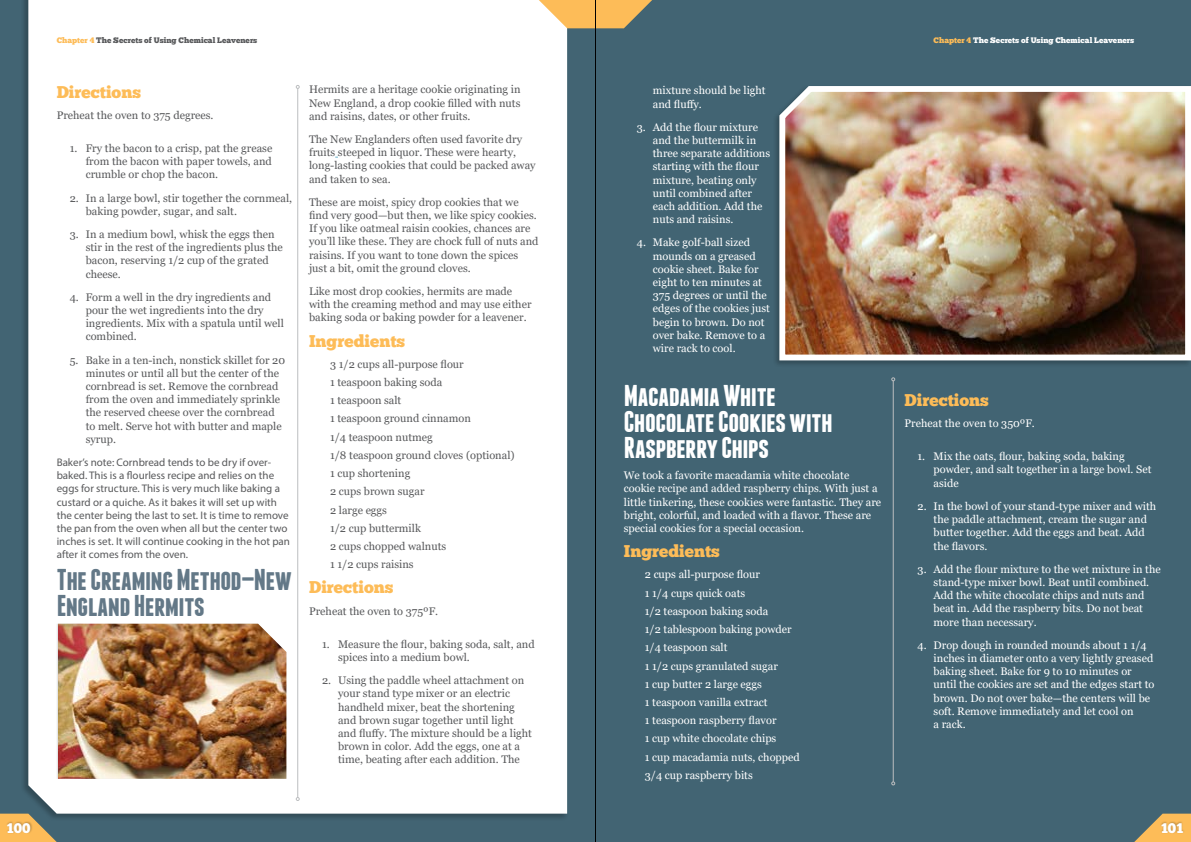
<style>
.page{position:relative;width:1191px;height:842px;background:#fff}
.page>*{position:absolute;margin:0;border:0;box-sizing:border-box;transform-origin:0 0}
.t1{font:700 30px/26px "Franchise";letter-spacing:-.015em;color:#fff}
.t2{font:700 30px/26px "Franchise";letter-spacing:-.02em;color:#637887}
.t3{font:17px "Chunk Five";color:#fdbc58}
.t4{font:14px "Chunk Five";color:#fff}
.t5{font:11px/13.2px "Georgia";color:#58595b}
.t6{font:11px/13.2px "Georgia";color:#fff}
.t7{font:11px/13.2px "Myriad Pro";color:#58595b}
.t8{font:8px "Chunk Five";color:#fff}
.t9{font:8px "Chunk Five";color:#58595b}
.s1{color:#fdbc58}
</style>
<div class="page">
<div style="left:595px;top:0;width:596px;height:842px;background:#426473"></div>
<div style="left:772px;top:85px;width:419px;height:283px;background:#3e5f6d"></div>
<img style="left:777px;top:86px;width:414px;height:277px">
<hr style="left:893px;top:381px;width:1px;height:401px;background:#bcbec0">
<svg style="left:891px;top:377px;width:4px;height:4px"></svg>
<svg style="left:891px;top:781px;width:4px;height:4px"></svg>
<svg style="left:1134px;top:814px;width:57px;height:28px"></svg>
<div style="left:1159px;top:822px;width:25px;height:13px;background:#000;opacity:.25"></div>
<div style="left:0;top:0;width:595px;height:842px;background:#426473"></div>
<div style="left:21px;top:0;width:547px;height:821px;background:#395663"></div>
<div style="left:28px;top:0;width:539px;height:814px;background:#fff"></div>
<svg style="left:0;top:814px;width:57px;height:28px"></svg>
<svg style="left:539px;top:0;width:113px;height:28px;background:#e6b96f"></svg>
<div style="left:5px;top:822px;width:27px;height:13px;background:#000;opacity:.25"></div>
<hr style="left:297px;top:88px;width:1px;height:709px;background:#bcbec0">
<svg style="left:296px;top:85px;width:4px;height:4px"></svg>
<svg style="left:296px;top:797px;width:4px;height:4px"></svg>
<img style="left:58px;top:624px;width:228px;height:155px">
<hr style="left:595px;top:0;width:1px;height:842px;background:#000">
<p class="t4" style="left:7px;top:822px;width:25px">100</p>
<p class="t9" style="left:57px;top:36px;width:202px"><span class="s1">Chapter 4</span> The Secrets of Using Chemical Leaveners</p>
<h2 class="t3" style="left:57px;top:84px;width:86px">Directions</h2>
<p class="t5" style="left:57px;top:109px;width:158px">Preheat the oven to 375 degrees.</p>
<p class="t5" style="left:86px;top:142px;width:188px;text-align:justify;text-indent:-16px">1. Fry the bacon to a crisp, pat the grease from the bacon with paper towels, and crumble or chop the bacon.</p>
<p class="t5" style="left:86px;top:191px;width:208px;text-indent:-16px">2. In a large bowl, stir together the cornmeal, baking powder, sugar, and salt.</p>
<p class="t5" style="left:86px;top:228px;width:199px;text-indent:-16px">3. In a medium bowl, whisk the eggs then stir in the rest of the ingredients plus the bacon, reserving 1/2 cup of the grated cheese.</p>
<p class="t5" style="left:86px;top:291px;width:200px;text-indent:-16px">4. Form a well in the dry ingredients and pour the wet ingredients into the dry ingredients. Mix with a spatula until well combined.</p>
<p class="t5" style="left:86px;top:353px;width:201px;text-indent:-16px">5. Bake in a ten-inch, nonstick skillet for 20 minutes or until all but the center of the cornbread is set. Remove the cornbread from the oven and immediately sprinkle the reserved cheese over the cornbread to melt. Serve hot with butter and maple syrup.</p>
<p class="t7" style="left:57px;top:456px;width:235px">Baker’s note: Cornbread tends to be dry if over&shy;baked. This is a flourless recipe and relies on the eggs for structure. This is very much like baking a custard or a quiche. As it bakes it will set up with the center being the last to set. It is time to remove the pan from the oven when all but the center two inches is set. It will continue cooking in the hot pan after it comes from the oven.</p>
<h1 class="t2" style="left:57px;top:566px;width:236px">The Creaming Method—New<br>England Hermits</h1>
<p class="t5" style="left:309px;top:83px;width:213px;text-align:justify">Hermits are a heritage cookie originating in New England, a drop cookie filled with nuts and raisins, dates, or other fruits.</p>
<p class="t5" style="left:309px;top:133px;width:228px">The New Englanders often used favorite dry fruits steeped in liquor. These were hearty, long-lasting cookies that could be packed away and taken to sea.</p>
<p class="t5" style="left:309px;top:196px;width:231px">These are moist, spicy drop cookies that we find very good—but then, we like spicy cookies.<br>If you like oatmeal raisin cookies, chances are you’ll like these. They are chock full of nuts and raisins. If you want to tone down the spices just a bit, omit the ground cloves.</p>
<p class="t5" style="left:309px;top:285px;width:224px">Like most drop cookies, hermits are made with the creaming method and may use either baking soda or baking powder for a leavener.</p>
<h2 class="t3" style="left:309px;top:333px;width:98px">Ingredients</h2>
<p class="t5" style="left:330px;top:355px;width:186px;line-height:18.2px">3 1/2 cups all-purpose flour<br>1 teaspoon baking soda<br>1 teaspoon salt<br>1 teaspoon ground cinnamon<br>1/4 teaspoon nutmeg<br>1/8 teaspoon ground cloves (optional)<br>1 cup shortening<br>2 cups brown sugar<br>2 large eggs<br>1/2 cup buttermilk<br>2 cups chopped walnuts<br>1 1/2 cups raisins</p>
<h2 class="t3" style="left:309px;top:580px;width:86px">Directions</h2>
<p class="t5" style="left:309px;top:604px;width:131px">Preheat the oven to 375ºF.</p>
<p class="t5" style="left:338px;top:637px;width:198px;text-indent:-16px">1. Measure the flour, baking soda, salt, and spices into a medium bowl.</p>
<p class="t5" style="left:338px;top:674px;width:195px;text-indent:-16px">2. Using the paddle wheel attachment on your stand type mixer or an electric handheld mixer, beat the shortening and brown sugar together until light and fluffy. The mixture should be a light brown in color. Add the eggs, one at a time, beating after each addition. The</p>
<p class="t6" style="left:653px;top:84px;width:114px">mixture should be light and fluffy.</p>
<p class="t6" style="left:653px;top:121px;width:119px;text-indent:-16px">3. Add the flour mixture and the buttermilk in three separate additions starting with the flour mixture, beating only until combined after each addition. Add the nuts and raisins.</p>
<p class="t6" style="left:653px;top:236px;width:119px;text-indent:-16px">4. Make golf-ball sized mounds on a greased cookie sheet. Bake for eight to ten minutes at<br>375 degrees or until the edges of the cookies just begin to brown. Do not over bake. Remove to a wire rack to cool.</p>
<h1 class="t1" style="left:624px;top:383px;width:210px">Macadamia White<br>Chocolate Cookies with<br>Raspberry Chips</h1>
<p class="t6" style="left:624px;top:469px;width:259px">We took a favorite macadamia white chocolate cookie recipe and added raspberry chips. With just a little tinkering, these cookies were fantastic. They are bright, colorful, and loaded with a flavor. These are special cookies for a special occasion.</p>
<h2 class="t3" style="left:624px;top:544px;width:98px">Ingredients</h2>
<p class="t6" style="left:645px;top:566px;width:156px;line-height:18.2px">2 cups all-purpose flour<br>1 1/4 cups quick oats<br>1/2 teaspoon baking soda<br>1/2 tablespoon baking powder<br>1/4 teaspoon salt<br>1 1/2 cups granulated sugar<br>1 cup butter 2 large eggs<br>1 teaspoon vanilla extract<br>1 teaspoon raspberry flavor<br>1 cup white chocolate chips<br>1 cup macadamia nuts, chopped<br>3/4 cup raspberry bits</p>
<p class="t8" style="left:933px;top:36px;width:202px"><span class="s1">Chapter 4</span> The Secrets of Using Chemical Leaveners</p>
<h2 class="t3" style="left:904px;top:392px;width:86px">Directions</h2>
<p class="t6" style="left:904px;top:417px;width:132px">Preheat the oven to 350ºF.</p>
<p class="t6" style="left:933px;top:450px;width:219px;text-indent:-16px">1. Mix the oats, flour, baking soda, baking powder, and salt together in a large bowl. Set aside</p>
<p class="t6" style="left:933px;top:500px;width:224px;text-indent:-16px">2. In the bowl of your stand-type mixer and with the paddle attachment, cream the sugar and butter together. Add the eggs and beat. Add the flavors.</p>
<p class="t6" style="left:933px;top:562px;width:229px;text-indent:-16px">3. Add the flour mixture to the wet mixture in the stand-type mixer bowl. Beat until combined.<br>Add the white chocolate chips and nuts and beat in. Add the raspberry bits. Do not beat more than necessary.</p>
<p class="t6" style="left:933px;top:638px;width:222px;text-indent:-16px">4. Drop dough in rounded mounds about 1 1/4 inches in diameter onto a very lightly greased baking sheet. Bake for 9 to 10 minutes or until the cookies are set and the edges start to brown. Do not over bake—the centers will be soft. Remove immediately and let cool on<br>a rack.</p>
<p class="t4" style="left:1161px;top:822px;width:24px">101</p>
</div>
